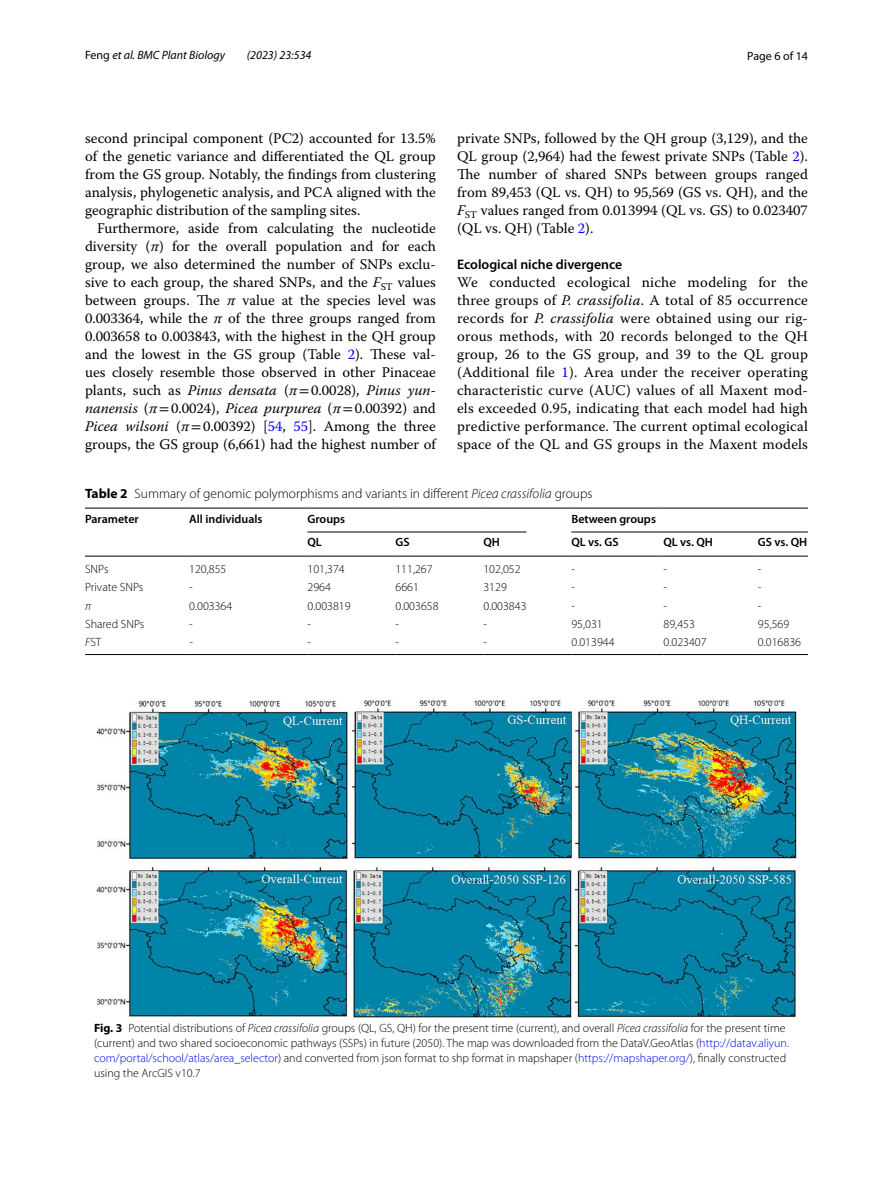
<style>
.page{position:relative;width:893px;height:1187px;background:#fff}
.page>*{position:absolute;margin:0;border:0;box-sizing:border-box;transform-origin:0 0}
.t1{font:14.7px/18px "Warnock Pro";color:#000;text-align:justify}
.t2{font:600 13.8px "Myriad Pro";color:#000}
.t3{font:300 13.5px "Myriad Pro";color:#000}
.t4{font:300 12px/15px "Myriad Pro";color:#000}
.t5{font:600 12px "Myriad Pro";color:#000}
.t6{font:italic 12px "Myriad Pro";color:#000}
.t7{font:12px "Myriad Pro";color:#000}
.t8{font:italic 300 12px "Myriad Pro";color:#000}
.s1{font-style:normal}
.s2{color:#00f}
.s3{font-style:italic}
.s4{font-weight:700}
.s5{font-family:"STIX"}
</style>
<div class="page">
<hr style="left:85px;top:508px;width:104px;height:1px;background:#000">
<hr style="left:85px;top:556px;width:104px;height:1px;background:#000">
<hr style="left:189px;top:508px;width:118px;height:1px;background:#000">
<hr style="left:189px;top:556px;width:118px;height:1px;background:#000">
<hr style="left:307px;top:508px;width:88px;height:1px;background:#000">
<hr style="left:395px;top:508px;width:88px;height:1px;background:#000">
<hr style="left:483px;top:508px;width:88px;height:1px;background:#000">
<hr style="left:571px;top:508px;width:92px;height:1px;background:#000">
<hr style="left:663px;top:508px;width:95px;height:1px;background:#000">
<hr style="left:758px;top:508px;width:50px;height:1px;background:#000">
<hr style="left:307px;top:556px;width:88px;height:1px;background:#000">
<hr style="left:395px;top:556px;width:88px;height:1px;background:#000">
<hr style="left:483px;top:556px;width:88px;height:1px;background:#000">
<hr style="left:571px;top:556px;width:92px;height:1px;background:#000">
<hr style="left:663px;top:556px;width:95px;height:1px;background:#000">
<hr style="left:758px;top:556px;width:50px;height:1px;background:#000">
<hr style="left:85px;top:654px;width:104px;height:1px;background:#000">
<hr style="left:189px;top:654px;width:118px;height:1px;background:#000">
<hr style="left:307px;top:654px;width:88px;height:1px;background:#000">
<hr style="left:395px;top:654px;width:88px;height:1px;background:#000">
<hr style="left:483px;top:654px;width:88px;height:1px;background:#000">
<hr style="left:571px;top:654px;width:92px;height:1px;background:#000">
<hr style="left:663px;top:654px;width:95px;height:1px;background:#000">
<hr style="left:758px;top:654px;width:50px;height:1px;background:#000">
<hr style="left:307px;top:531px;width:219px;height:1px;background:#000">
<hr style="left:571px;top:531px;width:237px;height:1px;background:#000">
<img style="left:96px;top:700px;width:701px;height:316px">
<p class="t6" style="left:85px;top:48px;width:141px"><span class="s1">Feng</span> et al. BMC Plant Biology</p>
<p class="t6" style="left:247px;top:48px;width:66px">(2023) 23:534</p>
<p class="t7" style="left:747px;top:48px;width:62px">Page 6 of 14</p>
<p class="t1" style="left:457px;top:128px;width:352px">private SNPs, followed by the QH group (3,129), and the QL group (2,964) had the fewest private SNPs (Table <span class="s2">2</span>).<br>The number of shared SNPs between groups ranged from 89,453 (QL vs. QH) to 95,569 (GS vs. QH), and the <span class="s3">F</span><sub>ST</sub> values ranged from 0.013994 (QL vs. GS) to 0.023407 (QL vs. QH) (Table <span class="s2">2</span>).</p>
<p class="t2" style="left:457px;top:255px;width:167px">Ecological niche divergence</p>
<p class="t1" style="left:457px;top:272px;width:352px">We conducted ecological niche modeling for the three groups of <span class="s3">P. crassifolia</span>. A total of 85 occurrence records for <span class="s3">P. crassifolia</span> were obtained using our rig&shy;orous methods, with 20 records belonged to the QH group, 26 to the GS group, and 39 to the QL group (Additional file <span class="s2">1</span>). Area under the receiver operating characteristic curve (AUC) values of all Maxent mod&shy;els exceeded 0.95, indicating that each model had high predictive performance. The current optimal ecological space of the QL and GS groups in the Maxent models</p>
<p class="t3" style="left:85px;top:486px;width:509px"><span class="s4">Table 2</span> Summary of genomic polymorphisms and variants in different <span class="s3">Picea crassifolia</span> groups</p>
<p class="t5" style="left:85px;top:511px;width:55px">Parameter</p>
<p class="t5" style="left:189px;top:511px;width:75px">All individuals</p>
<p class="t5" style="left:307px;top:511px;width:39px">Groups</p>
<p class="t5" style="left:571px;top:511px;width:86px">Between groups</p>
<p class="t5" style="left:307px;top:534px;width:16px">QL</p>
<p class="t5" style="left:395px;top:534px;width:16px">GS</p>
<p class="t5" style="left:483px;top:534px;width:18px">QH</p>
<p class="t5" style="left:571px;top:534px;width:49px">QL vs. GS</p>
<p class="t5" style="left:663px;top:534px;width:51px">QL vs. QH</p>
<p class="t5" style="left:758px;top:534px;width:51px">GS vs. QH</p>
<p class="t4" style="left:85px;top:562px;width:25px">SNPs</p>
<p class="t4" style="left:189px;top:562px;width:39px">120,855</p>
<p class="t4" style="left:307px;top:562px;width:39px">101,374</p>
<p class="t4" style="left:395px;top:562px;width:39px">111,267</p>
<p class="t4" style="left:483px;top:562px;width:39px">102,052</p>
<p class="t4" style="left:571px;top:562px;width:5px">-</p>
<p class="t4" style="left:663px;top:562px;width:5px">-</p>
<p class="t4" style="left:758px;top:562px;width:5px">-</p>
<p class="t4" style="left:85px;top:580px;width:60px">Private SNPs</p>
<p class="t4" style="left:189px;top:580px;width:5px">-</p>
<p class="t4" style="left:307px;top:580px;width:25px">2964</p>
<p class="t4" style="left:395px;top:580px;width:25px">6661</p>
<p class="t4" style="left:483px;top:580px;width:25px">3129</p>
<p class="t4" style="left:571px;top:580px;width:5px">-</p>
<p class="t4" style="left:663px;top:580px;width:5px">-</p>
<p class="t4" style="left:758px;top:580px;width:5px">-</p>
<p class="t8" style="left:85px;top:599px;width:7px">π</p>
<p class="t4" style="left:189px;top:598px;width:45px">0.003364</p>
<p class="t4" style="left:308px;top:598px;width:45px">0.003819</p>
<p class="t4" style="left:395px;top:598px;width:45px">0.003658</p>
<p class="t4" style="left:483px;top:598px;width:45px">0.003843</p>
<p class="t4" style="left:571px;top:598px;width:5px">-</p>
<p class="t4" style="left:663px;top:598px;width:5px">-</p>
<p class="t4" style="left:758px;top:598px;width:5px">-</p>
<p class="t4" style="left:85px;top:616px;width:61px">Shared SNPs</p>
<p class="t4" style="left:189px;top:616px;width:5px">-</p>
<p class="t4" style="left:308px;top:616px;width:5px">-</p>
<p class="t4" style="left:395px;top:616px;width:5px">-</p>
<p class="t4" style="left:483px;top:616px;width:5px">-</p>
<p class="t4" style="left:571px;top:616px;width:33px">95,031</p>
<p class="t4" style="left:664px;top:616px;width:33px">89,453</p>
<p class="t4" style="left:758px;top:616px;width:33px">95,569</p>
<p class="t4" style="left:85px;top:634px;width:18px"><span class="s3">F</span>ST</p>
<p class="t4" style="left:189px;top:634px;width:5px">-</p>
<p class="t4" style="left:308px;top:634px;width:5px">-</p>
<p class="t4" style="left:396px;top:634px;width:5px">-</p>
<p class="t4" style="left:483px;top:634px;width:5px">-</p>
<p class="t4" style="left:571px;top:634px;width:45px">0.013944</p>
<p class="t4" style="left:664px;top:634px;width:45px">0.023407</p>
<p class="t4" style="left:758px;top:634px;width:45px">0.016836</p>
<p class="t1" style="left:85px;top:128px;width:352px">second principal component (PC2) accounted for 13.5% of the genetic variance and differentiated the QL group from the GS group. Notably, the findings from clustering analysis, phylogenetic analysis, and PCA aligned with the geographic distribution of the sampling sites.</p>
<p class="t1" style="left:85px;top:218px;width:352px;text-indent:12px">Furthermore, aside from calculating the nucleotide diversity (<span class="s3">π</span>) for the overall population and for each group, we also determined the number of SNPs exclu&shy;sive to each group, the shared SNPs, and the <span class="s3">F</span><sub>ST</sub> values between groups. The <span class="s3">π</span> value at the species level was 0.003364, while the <span class="s3">π</span> of the three groups ranged from 0.003658 to 0.003843, with the highest in the QH group and the lowest in the GS group (Table <span class="s2">2</span>). These val&shy;ues closely resemble those observed in other Pinaceae plants, such as <span class="s3">Pinus densata</span> (<span class="s3">π</span><span class="s5">=</span>0.0028), <span class="s3">Pinus yun&shy;nanensis</span> (<span class="s3">π</span><span class="s5">=</span>0.0024), <span class="s3">Picea purpurea</span> (<span class="s3">π</span><span class="s5">=</span>0.00392) and <span class="s3">Picea wilsoni</span> (<span class="s3">π</span><span class="s5">=</span>0.00392) [<span class="s2">54</span>, <span class="s2">55</span>]. Among the three groups, the GS group (6,661) had the highest number of</p>
<p class="t4" style="left:94px;top:1020px;width:697px"><span class="s4">Fig. 3</span> Potential distributions of <span class="s3">Picea crassifolia</span> groups (QL, GS, QH) for the present time (current), and overall <span class="s3">Picea crassifolia</span> for the present time (current) and two shared socioeconomic pathways (SSPs) in future (2050). The map was downloaded from the DataV.GeoAtlas (<span class="s2">http://datav.aliyun. com/portal/school/atlas/area_selector</span>) and converted from json format to shp format in mapshaper (<span class="s2">https://mapshaper.org/</span>), finally constructed using the ArcGIS v10.7</p>
</div>
